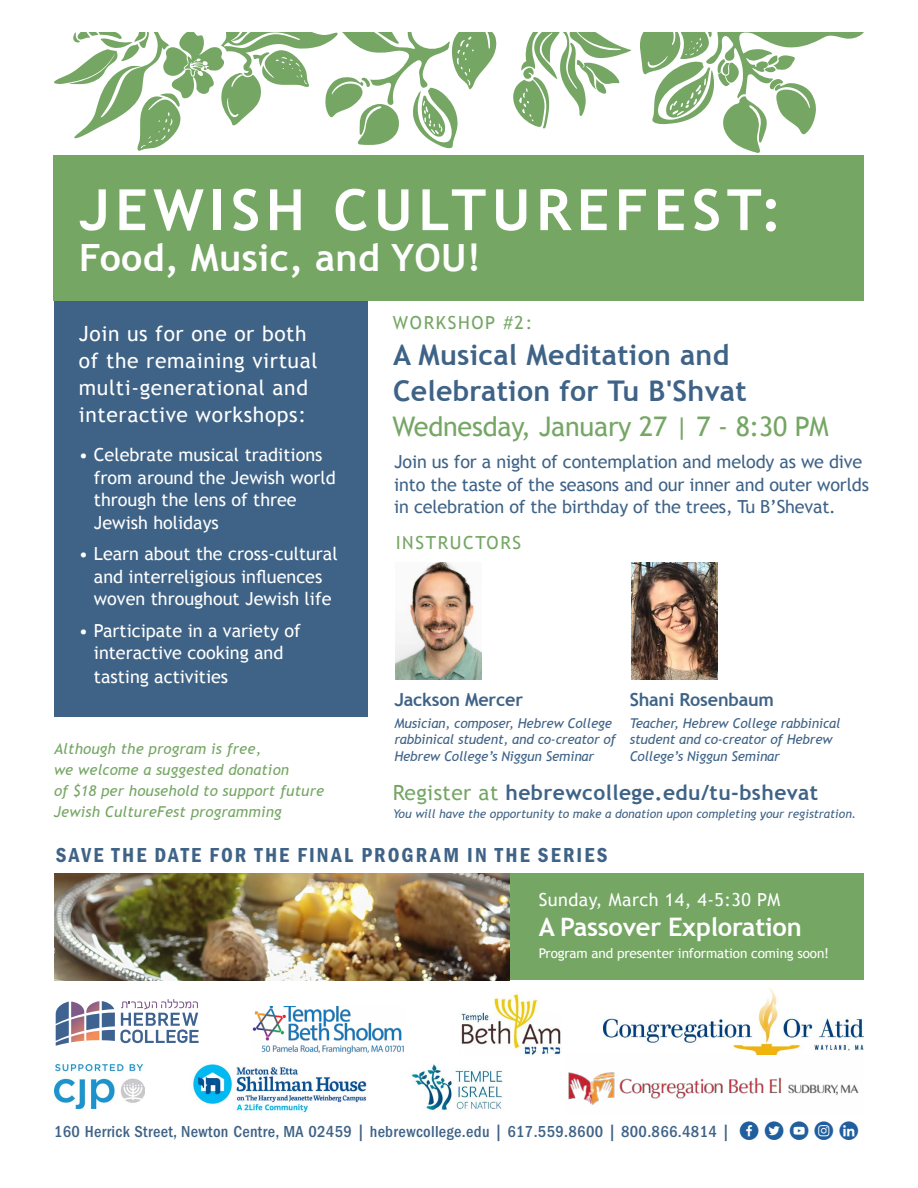
<style>
.page{position:relative;width:918px;height:1188px;background:#fff}
.page>*{position:absolute;margin:0;border:0;box-sizing:border-box;transform-origin:0 0}
.t1{font:700 57px "Trebuchet MS";letter-spacing:.1em;color:#fff}
.t2{font:700 37.5px "Trebuchet MS";letter-spacing:.01em;color:#fff}
.t3{font:700 28.5px/36px "Trebuchet MS";letter-spacing:.01em;color:#3f6387}
.t4{font:27px "Trebuchet MS";letter-spacing:-.01em;color:#75a664}
.t5{font:700 25.5px "Trebuchet MS";letter-spacing:-.01em;color:#fff}
.t6{font:21px/27px "Trebuchet MS";letter-spacing:.03em;color:#fff}
.t7{font:21px "Franklin Gothic URW Con Dem";letter-spacing:.1em;color:#3f6387}
.t8{font:700 21px "Trebuchet MS";letter-spacing:.02em;color:#3f6387}
.t9{font:18px/22.5px "Trebuchet MS";color:#fff}
.t10{font:18px/22.5px "Trebuchet MS";letter-spacing:-.01em;color:#3f6387}
.t11{font:700 18px "Trebuchet MS";letter-spacing:-.01em;color:#3f6387}
.t12{font:18px "Trebuchet MS";letter-spacing:.025em;color:#fff}
.t13{font:18px "Trebuchet MS";letter-spacing:.09em;color:#75a664}
.t14{font:500 condensed 16.5px "Franklin Gothic LT Pro";letter-spacing:.02em;color:#3f6387}
.t15{font:italic 15px/21px "Trebuchet MS";letter-spacing:.01em;color:#75a664}
.t16{font:italic 13.5px/16.2px "Trebuchet MS";letter-spacing:-.01em;color:#3f6387}
.t17{font:13.5px "Trebuchet MS";letter-spacing:-.01em;color:#fff}
.t18{font:italic 12px "Trebuchet MS";color:#3f6387}
.s1{font-weight:400;color:#75a664}
.s2{font-family:"Social Shapes";font-weight:400;font-stretch:normal;color:#215e9e}
</style>
<div class="page">
<img style="left:193px;top:1064px;width:174px;height:49px">
<img style="left:603px;top:987px;width:261px;height:67px">
<svg style="left:56px;top:999px;width:143px;height:47px"></svg>
<img style="left:461px;top:993px;width:101px;height:62px">
<img style="left:410px;top:1063px;width:93px;height:48px">
<div style="left:54px;top:874px;width:810px;height:106px;background:#75a664"></div>
<img style="left:54px;top:874px;width:455px;height:106px">
<div style="left:54px;top:279px;width:313px;height:437px;background:#3f6387"></div>
<svg style="left:54px;top:32px;width:810px;height:121px"></svg>
<div style="left:53px;top:155px;width:811px;height:146px;background:#75a664"></div>
<img style="left:252px;top:1006px;width:152px;height:47px">
<img style="left:54px;top:1064px;width:90px;height:45px">
<img style="left:632px;top:562px;width:86px;height:117px">
<img style="left:396px;top:562px;width:86px;height:117px">
<img style="left:568px;top:1054px;width:291px;height:51px">
<h1 class="t1" style="left:79px;top:174px;width:704px">JEWISH CULTUREFEST:</h1>
<h2 class="t2" style="left:79px;top:234px;width:403px">Food, Music, and YOU!</h2>
<p class="t6" style="left:79px;top:321px;width:240px">Join us for one or both of the remaining virtual multi-generational and interactive workshops:</p>
<p class="t9" style="left:94px;top:444px;width:243px;text-indent:-15px">• Celebrate musical traditions from around the Jewish world through the lens of three<br>Jewish holidays</p>
<p class="t9" style="left:79px;top:543px;width:260px;text-align:center">• Learn about the cross-cultural and interreligious influences woven throughout Jewish life</p>
<p class="t9" style="left:94px;top:619px;width:208px;line-height:23.2px;text-indent:-15px">• Participate in a variety of interactive cooking and tasting activities</p>
<p class="t15" style="left:54px;top:739px;width:272px">Although the program is free,<br>we welcome a suggested donation<br>of $18 per household to support future Jewish CultureFest programming</p>
<p class="t13" style="left:393px;top:312px;width:141px">WORKSHOP #2:</p>
<h3 class="t3" style="left:393px;top:337px;width:355px">A Musical Meditation and<br>Celebration for Tu B'Shvat</h3>
<h3 class="t4" style="left:392px;top:411px;width:438px">Wednesday, January 27 | 7 - 8:30 PM</h3>
<p class="t10" style="left:394px;top:451px;width:476px">Join us for a night of contemplation and melody as we dive into the taste of the seasons and our inner and outer worlds in celebration of the birthday of the trees, Tu B’Shevat.</p>
<p class="t13" style="left:396px;top:532px;width:127px">INSTRUCTORS</p>
<p class="t11" style="left:630px;top:688px;width:146px">Shani Rosenbaum</p>
<p class="t16" style="left:630px;top:715px;width:212px">Teacher, Hebrew College rabbinical student and co-creator of Hebrew<br>College’s Niggun Seminar</p>
<p class="t8" style="left:393px;top:780px;width:427px"><span class="s1">Register at</span> hebrewcollege.edu/tu-bshevat</p>
<p class="t11" style="left:394px;top:688px;width:130px">Jackson Mercer</p>
<p class="t16" style="left:394px;top:715px;width:223px">Musician, composer, Hebrew College rabbinical student, and co-creator of<br>Hebrew College’s Niggun Seminar</p>
<p class="t18" style="left:393px;top:807px;width:465px">You will have the opportunity to make a donation upon completing your registration.</p>
<p class="t7" style="left:56px;top:840px;width:553px">SAVE THE DATE FOR THE FINAL PROGRAM IN THE SERIES</p>
<p class="t12" style="left:539px;top:889px;width:243px">Sunday, March 14, 4-5:30 PM</p>
<h3 class="t5" style="left:539px;top:911px;width:264px">A Passover Exploration</h3>
<p class="t17" style="left:539px;top:945px;width:292px">Program and presenter information coming soon!</p>
<p class="t14" style="left:54px;top:1122px;width:807px">160 Herrick Street, Newton Centre, MA 02459 | hebrewcollege.edu | 617.559.8600 | 800.866.4814 | <span class="s2">G Ö ú e k</span></p>
</div>
